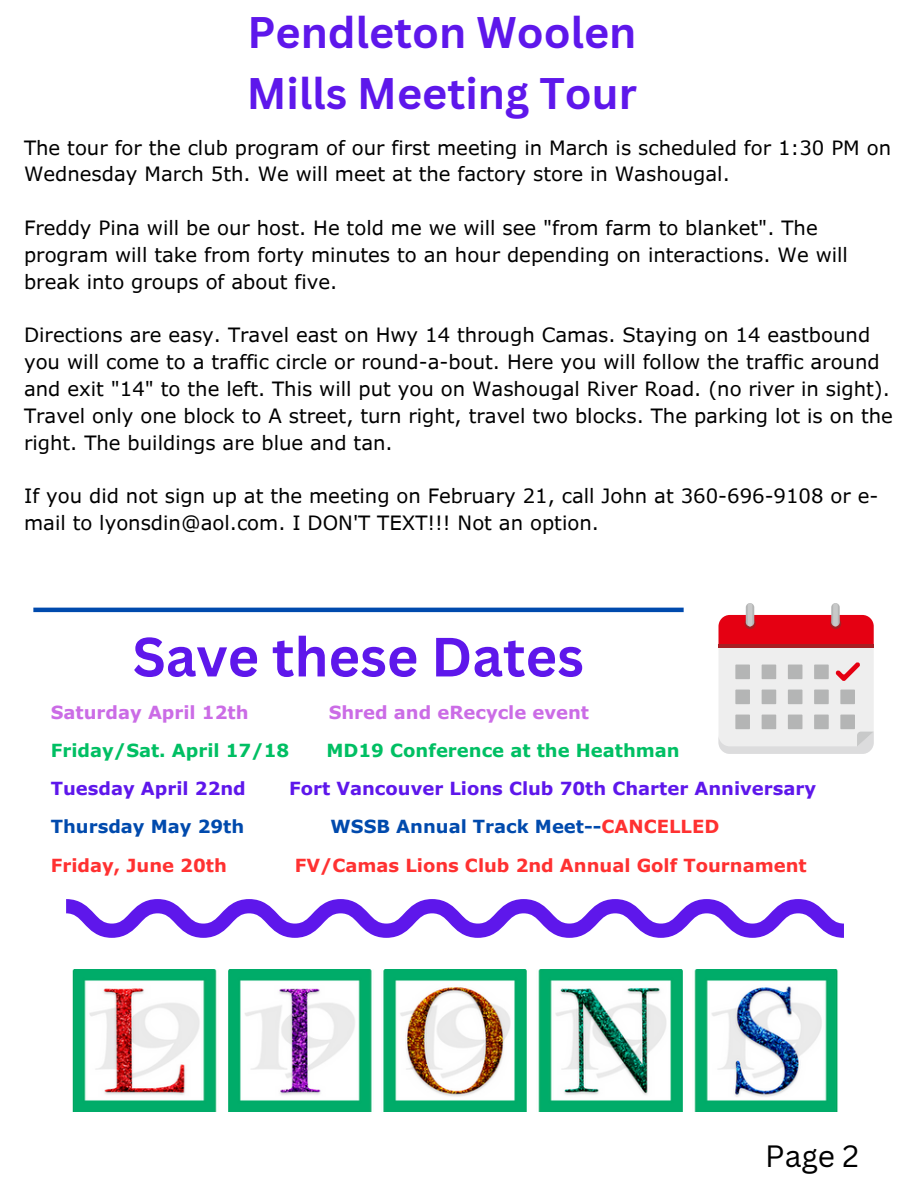
<style>
.page{position:relative;width:918px;height:1188px;background:#fff}
.page>*{position:absolute;margin:0;border:0;box-sizing:border-box;transform-origin:0 0}
.t1{font:700 54px "Canva Sans";color:#5e17eb}
.t2{font:700 43.05px/60px "Canva Sans";color:#5e17eb}
.t3{font:30px "Canva Sans";color:#000}
.t4{font:19.65px/26.8px "Verdana Pro";color:#000}
.t5{font:700 18px "Verdana Pro";color:#5e17eb}
.t6{font:700 18px "Verdana Pro";color:#ff3131}
.t7{font:700 18px "Verdana Pro";color:#00bf63}
.t8{font:700 18px "Verdana Pro";color:#004aad}
.t9{font:700 18px "Verdana Pro";color:#cb6ce6}
.s1{color:#ff3131}
</style>
<div class="page">
<hr style="left:33px;top:608px;width:651px;height:4px;background:#004aad">
<svg style="left:66px;top:899px;width:778px;height:38px"></svg>
<div style="left:719px;top:615px;width:155px;height:139px;background:#eee;border-radius:11px"></div>
<div style="left:719px;top:615px;width:155px;height:30px;background:#e50012"></div>
<svg style="left:830px;top:618px;width:11px;height:11px"></svg>
<svg style="left:745px;top:618px;width:11px;height:11px"></svg>
<svg style="left:719px;top:732px;width:155px;height:22px"></svg>
<div style="left:735px;top:665px;width:15px;height:14px;background:#b4b5b5"></div>
<div style="left:735px;top:690px;width:15px;height:14px;background:#b4b5b5"></div>
<div style="left:735px;top:715px;width:15px;height:14px;background:#b4b5b5"></div>
<div style="left:762px;top:665px;width:14px;height:14px;background:#b4b5b5"></div>
<div style="left:762px;top:690px;width:14px;height:14px;background:#b4b5b5"></div>
<div style="left:762px;top:715px;width:14px;height:14px;background:#b4b5b5"></div>
<div style="left:788px;top:665px;width:14px;height:14px;background:#b4b5b5"></div>
<div style="left:788px;top:690px;width:14px;height:14px;background:#b4b5b5"></div>
<div style="left:788px;top:715px;width:14px;height:14px;background:#b4b5b5"></div>
<div style="left:814px;top:665px;width:15px;height:14px;background:#b4b5b5"></div>
<div style="left:814px;top:690px;width:15px;height:14px;background:#b4b5b5"></div>
<div style="left:814px;top:715px;width:15px;height:14px;background:#b4b5b5"></div>
<div style="left:840px;top:690px;width:15px;height:14px;background:#b4b5b5"></div>
<div style="left:840px;top:715px;width:15px;height:14px;background:#b4b5b5"></div>
<svg style="left:836px;top:662px;width:24px;height:19px"></svg>
<div style="left:746px;top:603px;width:8px;height:23px;background:#b4b5b5;border-radius:4px"></div>
<hr style="left:748px;top:603px;width:4px;height:23px;background:#c8c9c9;border-radius:2px">
<div style="left:831px;top:603px;width:9px;height:23px;background:#b4b5b5;border-radius:4px"></div>
<div style="left:833px;top:603px;width:5px;height:23px;background:#c8c9c9;border-radius:2px"></div>
<hr style="left:719px;top:645px;width:155px;height:3px;background:#a71e23">
<img style="left:72px;top:969px;width:766px;height:142px">
<h4 class="t2" style="left:247px;top:2px;width:391px">Pendleton Woolen<br>Mills Meeting Tour</h4>
<p class="t4" style="left:24px;top:133px;width:869px">The tour for the club program of our first meeting in March is scheduled for 1:30 PM on<br>Wednesday March 5th. We will meet at the factory store in Washougal.</p>
<p class="t4" style="left:24px;top:214px;width:825px">Freddy Pina will be our host. He told me we will see "from farm to blanket". The program will take from forty minutes to an hour depending on interactions. We will break into groups of about five.</p>
<h4 class="t4" style="left:24px;top:321px;width:870px">Directions are easy. Travel east on Hwy 14 through Camas. Staying on 14 eastbound you will come to a traffic circle or round-a-bout. Here you will follow the traffic around and exit "14" to the left. This will put you on Washougal River Road. (no river in sight).<br>Travel only one block to A street, turn right, travel two blocks. The parking lot is on the right. The buildings are blue and tan.</h4>
<h4 class="t4" style="left:24px;top:482px;width:856px">If you did not sign up at the meeting on February 21, call John at 360-696-9108 or e&shy;mail to lyonsdin@aol.com. I DON'T TEXT!!! Not an option.</h4>
<p class="t1" style="left:133px;top:619px;width:453px">Save these Dates</p>
<h2 class="t9" style="left:51px;top:700px;width:199px">Saturday April 12th</h2>
<h2 class="t9" style="left:329px;top:700px;width:262px">Shred and eRecycle event</h2>
<p class="t7" style="left:51px;top:739px;width:240px">Friday/Sat. April 17/18</p>
<p class="t7" style="left:327px;top:739px;width:355px">MD19 Conference at the Heathman</p>
<p class="t5" style="left:51px;top:777px;width:196px">Tuesday April 22nd</p>
<p class="t5" style="left:289px;top:777px;width:528px">Fort Vancouver Lions Club 70th Charter Anniversary</p>
<p class="t8" style="left:51px;top:815px;width:195px">Thursday May 29th</p>
<p class="t8" style="left:331px;top:815px;width:390px">WSSB Annual Track Meet--<span class="s1">CANCELLED</span></p>
<p class="t6" style="left:51px;top:853px;width:177px">Friday, June 20th</p>
<p class="t6" style="left:295px;top:853px;width:514px">FV/Camas Lions Club 2nd Annual Golf Tournament</p>
<h3 class="t3" style="left:765px;top:1135px;width:95px">Page 2</h3>
</div>
